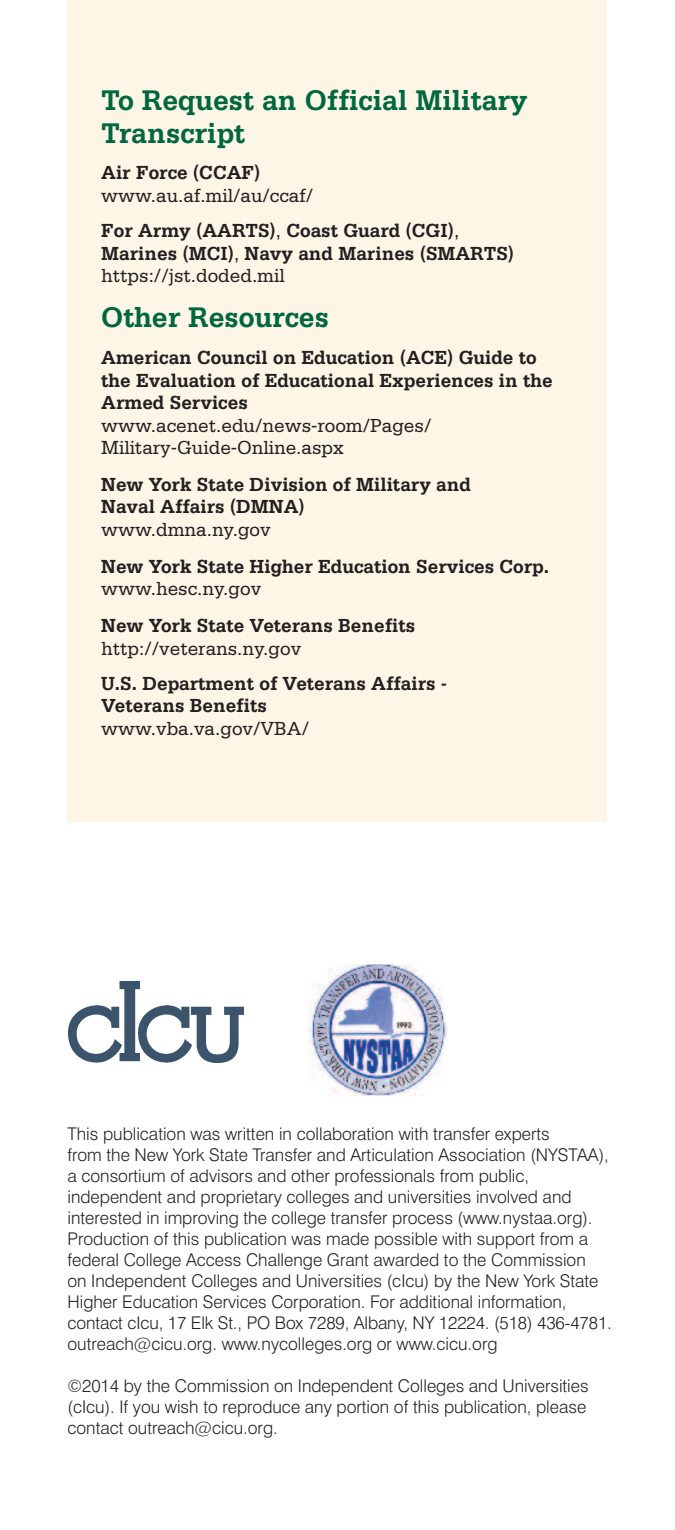
<style>
.page{position:relative;width:675px;height:1530px;background:#fff}
.page>*{position:absolute;margin:0;border:0;box-sizing:border-box;transform-origin:0 0}
.t1{font:700 30px/32.5px "Serifa";color:#00673e;scale:.95 1}
.t2{font:700 20px/22.5px "Serifa";color:#231f20;scale:.95 1}
.t3{font:20px/22.5px "Serifa";color:#231f20;scale:.95 1}
.t4{font:300 17.5px/21px "Swiss 721 BT";color:#231f20}
.s1{font-weight:400}
</style>
<div class="page">
<img style="left:308px;top:965px;width:139px;height:131px">
<img style="left:68px;top:982px;width:176px;height:81px">
<div style="left:68px;top:0;width:540px;height:821px;background:#fdf6e6"></div>
<h1 class="t1" style="left:101px;top:87px;width:450px">To Request an Official Military<br>Transcript</h1>
<p class="t2" style="left:101px;top:163px;width:169px">Air Force (CCAF)</p>
<p class="t2" style="left:101px;top:180px;width:378px;line-height:35px"><span class="s1">www.au.af.mil/au/ccaf/<br></span>For Army (AARTS)<span class="s1">,</span> Coast Guard (CGI)<span class="s1">,</span></p>
<p class="t2" style="left:101px;top:243px;width:436px">Marines (MCI)<span class="s1">,</span> Navy and Marines (SMARTS) <span class="s1">https://jst.doded.mil</span></p>
<h1 class="t1" style="left:101px;top:304px;width:241px">Other Resources</h1>
<p class="t2" style="left:101px;top:348px;width:477px">American Council on Education (ACE) Guide to the Evaluation of Educational Experiences in the<br>Armed Services</p>
<p class="t3" style="left:101px;top:415px;width:349px">www.acenet.edu/news-room/Pages/<br>Military-Guide-Online.aspx</p>
<p class="t2" style="left:101px;top:475px;width:391px">New York State Division of Military and<br>Naval Affairs (DMNA)</p>
<p class="t3" style="left:101px;top:520px;width:180px">www.dmna.ny.gov</p>
<p class="t2" style="left:101px;top:557px;width:473px">New York State Higher Education Services Corp.</p>
<p class="t3" style="left:101px;top:579px;width:170px">www.hesc.ny.gov</p>
<p class="t2" style="left:101px;top:616px;width:332px">New York State Veterans Benefits</p>
<p class="t3" style="left:101px;top:639px;width:212px">http://veterans.ny.gov</p>
<p class="t2" style="left:101px;top:674px;width:366px">U.S. Department of Veterans Affairs -<br>Veterans Benefits</p>
<p class="t3" style="left:101px;top:719px;width:220px">www.vba.va.gov/VBA/</p>
<p class="t4" style="left:67px;top:1126px;width:546px">This publication was written in collaboration with transfer experts<br>from the New York State Transfer and Articulation Association (NYSTAA), a consortium of advisors and other professionals from public, independent and proprietary colleges and universities involved and interested in improving the college transfer process (www.nystaa.org).<br>Production of this publication was made possible with support from a federal College Access Challenge Grant awarded to the Commission<br>on Independent Colleges and Universities (cIcu) by the New York State Higher Education Services Corporation. For additional information, contact cIcu, 17 Elk St., PO Box 7289, Albany, NY 12224. (518) 436-4781. outreach@cicu.org. www.nycolleges.org or www.cicu.org</p>
<p class="t4" style="left:67px;top:1378px;width:523px">©2014 by the Commission on Independent Colleges and Universities (cIcu). If you wish to reproduce any portion of this publication, please contact outreach@cicu.org.</p>
</div>
